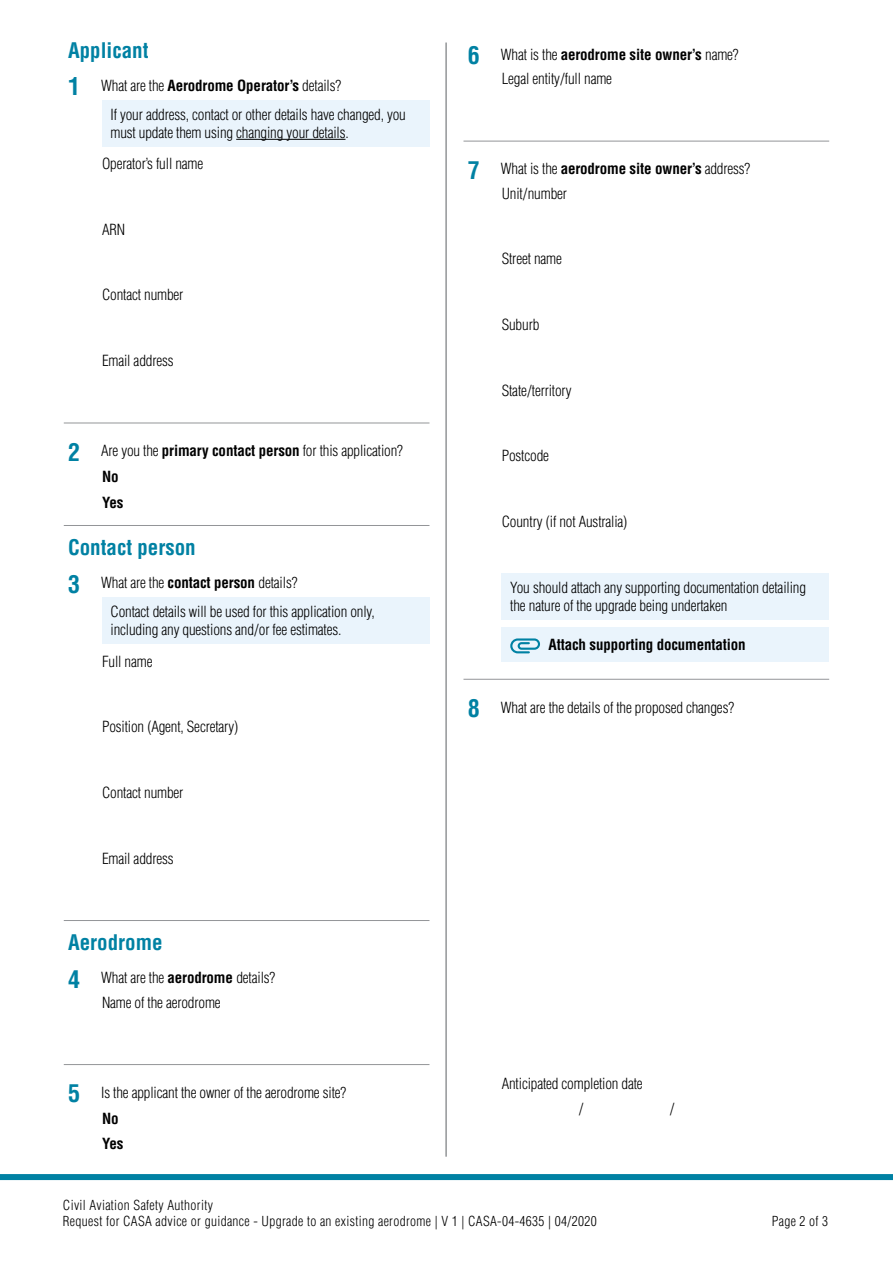
<style>
.page{position:relative;width:893px;height:1263px;background:#fff}
.page>*{position:absolute;margin:0;border:0;box-sizing:border-box;transform-origin:0 0}
.t1{font:700 condensed 24px "Helvetica LT Std";color:#0081a3}
.Sub-H_Cont_Bold_blue{font:700 condensed 21px "Helvetica LT Std";color:#0081a3}
.P_10pt_SA1pt{font:300 condensed 15px/18px "Helvetica LT Std";letter-spacing:-.01em;color:#000}
.P_Indent_9mm_10pt_SA{font:300 condensed 15px "Helvetica LT Std";letter-spacing:-.01em;color:#000}
._1SH__P_Indent_9mm_1{font:300 condensed 15px "Helvetica LT Std";letter-spacing:-.01em;color:#000}
._1SH__P_Indent_9mm_1-2{font:700 condensed 15px "Helvetica LT Std";letter-spacing:-.01em;color:#000}
.Attached_note_10pt_B{font:700 condensed 15px "Helvetica LT Std";letter-spacing:-.01em;color:#000}
.P_Indent_9mm_10pt_SA-2{font:700 condensed 15px "Helvetica LT Std";letter-spacing:-.04em;color:#000}
.N_Y_Checkbox_line{font:700 condensed 15px "Helvetica LT Std";color:#000}
.t2{font:300 condensed 13.5px/16.5px "Helvetica LT Std";letter-spacing:.025em;color:#000}
.s1{font-weight:300}
.s2{font-weight:700}
</style>
<div class="page">
<div style="left:0;top:1174px;width:893px;height:6px;background:#0081a3"></div>
<hr style="left:445px;top:43px;width:2px;height:1114px;background:#939598">
<hr style="left:463px;top:141px;width:366px;height:1px;background:#939598">
<div style="left:502px;top:573px;width:327px;height:47px;background:#eaf4fc"></div>
<hr style="left:463px;top:679px;width:366px;height:1px;background:#939598">
<div style="left:102px;top:100px;width:327px;height:47px;background:#eaf4fc"></div>
<hr style="left:236px;top:139px;width:109px;height:1px;background:#000">
<hr style="left:64px;top:423px;width:365px;height:1px;background:#939598">
<hr style="left:64px;top:525px;width:365px;height:1px;background:#939598">
<div style="left:102px;top:597px;width:327px;height:47px;background:#eaf4fc"></div>
<hr style="left:64px;top:920px;width:365px;height:1px;background:#939598">
<hr style="left:64px;top:1064px;width:365px;height:1px;background:#939598">
<div style="left:502px;top:627px;width:327px;height:34px;background:#eaf4fc"></div>
<h1 class="Sub-H_Cont_Bold_blue" style="left:68px;top:37px;width:82px">Applicant</h1>
<h2 class="t1" style="left:68px;top:71px;width:13px">1</h2>
<p class="_1SH__P_Indent_9mm_1-2" style="left:101px;top:76px;width:242px"><span class="s1">What are the</span> Aerodrome Operator’s <span class="s1">details?</span></p>
<p class="P_10pt_SA1pt" style="left:111px;top:105px;width:297px">If your address, contact or other details have changed, you must update them using changing your details.</p>
<p class="P_Indent_9mm_10pt_SA" style="left:102px;top:154px;width:103px">Operator’s full name</p>
<p class="P_Indent_9mm_10pt_SA" style="left:102px;top:220px;width:25px">ARN</p>
<p class="P_Indent_9mm_10pt_SA" style="left:102px;top:286px;width:83px">Contact number</p>
<p class="P_Indent_9mm_10pt_SA" style="left:102px;top:351px;width:73px">Email address</p>
<h2 class="t1" style="left:68px;top:437px;width:13px">2</h2>
<p class="_1SH__P_Indent_9mm_1" style="left:101px;top:441px;width:303px">Are you the <span class="s2">primary contact person</span> for this application?</p>
<p class="N_Y_Checkbox_line" style="left:102px;top:467px;width:18px">No</p>
<p class="P_Indent_9mm_10pt_SA-2" style="left:102px;top:493px;width:23px">Yes</p>
<h1 class="Sub-H_Cont_Bold_blue" style="left:68px;top:534px;width:129px">Contact person</h1>
<h2 class="t1" style="left:68px;top:569px;width:13px">3</h2>
<p class="_1SH__P_Indent_9mm_1" style="left:101px;top:573px;width:198px">What are the <span class="s2">contact person</span> details?</p>
<p class="P_10pt_SA1pt" style="left:111px;top:603px;width:266px">Contact details will be used for this application only, including any questions and/or fee estimates.</p>
<p class="P_Indent_9mm_10pt_SA" style="left:102px;top:652px;width:52px">Full name</p>
<p class="P_Indent_9mm_10pt_SA" style="left:102px;top:717px;width:138px">Position (Agent, Secretary)</p>
<p class="P_Indent_9mm_10pt_SA" style="left:102px;top:783px;width:83px">Contact number</p>
<p class="P_Indent_9mm_10pt_SA" style="left:102px;top:849px;width:73px">Email address</p>
<h1 class="Sub-H_Cont_Bold_blue" style="left:68px;top:929px;width:96px">Aerodrome</h1>
<h2 class="t1" style="left:68px;top:964px;width:13px">4</h2>
<p class="_1SH__P_Indent_9mm_1" style="left:101px;top:968px;width:176px">What are the <span class="s2">aerodrome</span> details?</p>
<p class="P_Indent_9mm_10pt_SA" style="left:102px;top:993px;width:120px">Name of the aerodrome</p>
<h2 class="t1" style="left:68px;top:1078px;width:13px">5</h2>
<p class="_1SH__P_Indent_9mm_1" style="left:101px;top:1083px;width:247px">Is the applicant the owner of the aerodrome site?</p>
<p class="N_Y_Checkbox_line" style="left:102px;top:1109px;width:18px">No</p>
<p class="P_Indent_9mm_10pt_SA-2" style="left:102px;top:1134px;width:23px">Yes</p>
<h2 class="t1" style="left:468px;top:40px;width:13px">6</h2>
<p class="_1SH__P_Indent_9mm_1-2" style="left:501px;top:45px;width:239px"><span class="s1">What is the</span> aerodrome site owner’s <span class="s1">name?</span></p>
<p class="P_Indent_9mm_10pt_SA" style="left:502px;top:69px;width:112px">Legal entity/full name</p>
<h2 class="t1" style="left:468px;top:155px;width:13px">7</h2>
<p class="_1SH__P_Indent_9mm_1-2" style="left:501px;top:159px;width:251px"><span class="s1">What is the</span> aerodrome site owner’s <span class="s1">address?</span></p>
<p class="P_Indent_9mm_10pt_SA" style="left:502px;top:184px;width:67px">Unit/number</p>
<p class="P_Indent_9mm_10pt_SA" style="left:502px;top:250px;width:62px">Street name</p>
<p class="P_Indent_9mm_10pt_SA" style="left:502px;top:315px;width:39px">Suburb</p>
<p class="P_Indent_9mm_10pt_SA" style="left:502px;top:381px;width:71px">State/territory</p>
<p class="P_Indent_9mm_10pt_SA" style="left:502px;top:446px;width:49px">Postcode</p>
<p class="P_Indent_9mm_10pt_SA" style="left:502px;top:512px;width:127px">Country (if not Australia)</p>
<p class="P_10pt_SA1pt" style="left:510px;top:579px;width:297px">You should attach any supporting documentation detailing the nature of the upgrade being undertaken</p>
<p class="Attached_note_10pt_B" style="left:549px;top:635px;width:199px">Attach supporting documentation</p>
<h2 class="t1" style="left:468px;top:693px;width:13px">8</h2>
<p class="_1SH__P_Indent_9mm_1" style="left:501px;top:698px;width:235px">What are the details of the proposed changes?</p>
<p class="P_Indent_9mm_10pt_SA" style="left:502px;top:1074px;width:143px">Anticipated completion date</p>
<p class="P_Indent_9mm_10pt_SA" style="left:579px;top:1099px;width:6px">/</p>
<p class="P_Indent_9mm_10pt_SA" style="left:670px;top:1099px;width:6px">/</p>
<p class="t2" style="left:63px;top:1197px;width:535px">Civil Aviation Safety Authority<br>Request for CASA advice or guidance - Upgrade to an existing aerodrome | V 1 | CASA-04-4635 | 04/2020</p>
<p class="t2" style="left:772px;top:1213px;width:58px">Page 2 of 3</p>
</div>
